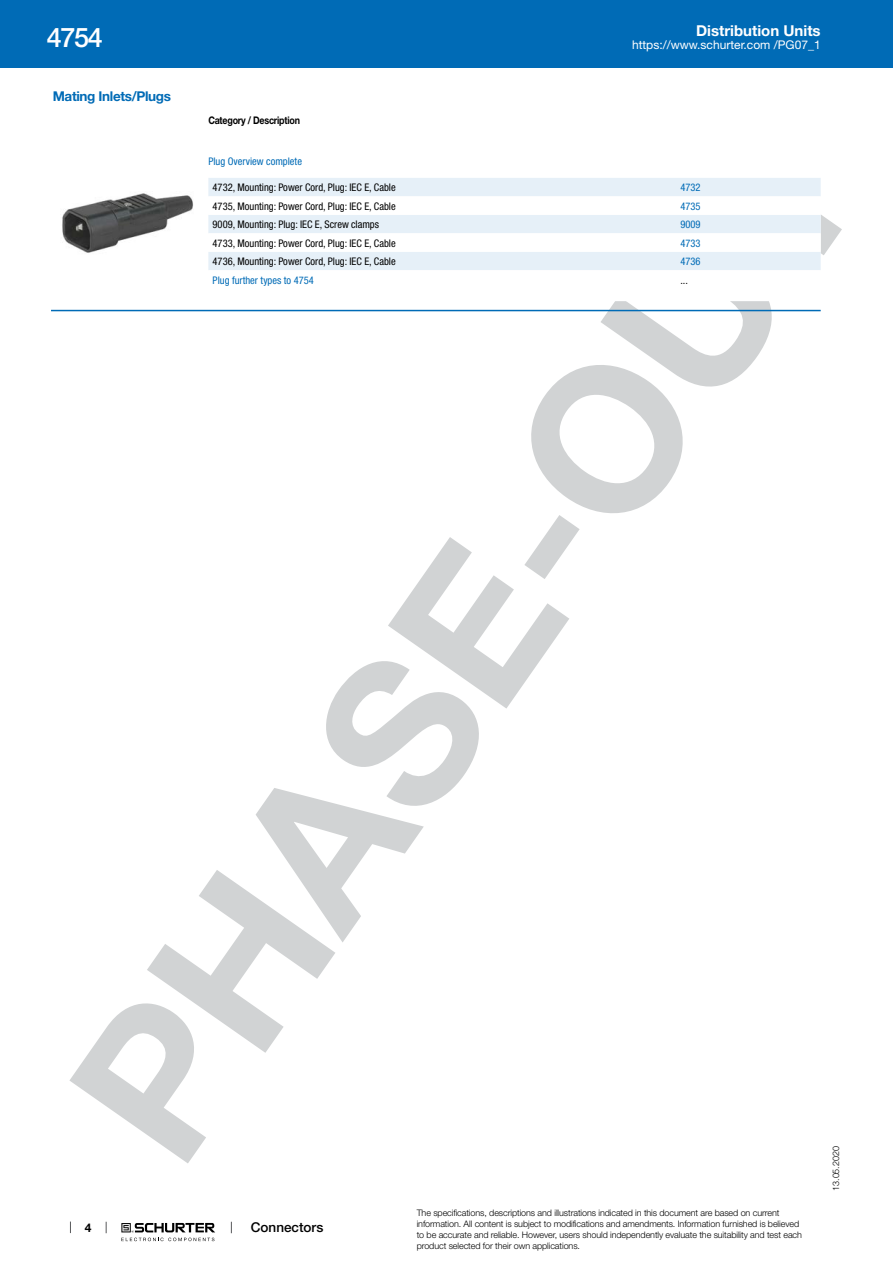
<style>
.page{position:relative;width:893px;height:1263px;background:#fff}
.page>*{position:absolute;margin:0;border:0;box-sizing:border-box;transform-origin:0 0}
.t1{font:700 202.5px "Helvetica Neue LT";color:#d1d3d4}
.t2{font:500 27px "Helvetica Neue LT";color:#fff}
.t3{font:700 15px "Helvetica Neue LT";color:#fff}
.t4{font:700 13.5px "Helvetica Neue LT";letter-spacing:-.025em;color:#006bb6}
.t5{font:500 13.5px "Helvetica Neue LT";color:#000}
.t6{font:12px "Helvetica Neue LT";color:#fff}
.t7{font:700 12px "Helvetica Neue LT";color:#000}
.t8{font:condensed 10.5px "Helvetica Neue LT";color:#000}
.t9{font:condensed 10.5px "Helvetica Neue LT";color:#006bb6}
.t10{font:700 10.5px "Helvetica Neue LT";letter-spacing:-.025em;color:#000;scale:.85 1}
.t11{font:300 9px/10.8px "Helvetica Neue LT";letter-spacing:-.01em;color:#000}
</style>
<div class="page">
<svg style="left:70px;top:1221px;width:1px;height:12px"></svg>
<svg style="left:121px;top:1223px;width:94px;height:18px"></svg>
<div style="left:0;top:0;width:893px;height:68px;background:#006bb6"></div>
<img style="left:62px;top:193px;width:131px;height:60px">
<div style="left:208px;top:178px;width:613px;height:18px;background:#e6f0f8"></div>
<svg style="left:208px;top:215px;width:613px;height:55px;fill:#e6f0f8"></svg>
<hr style="left:51px;top:310px;width:770px;height:1px;background:#006bb6">
<h2 class="t2" style="left:47px;top:21px;width:57px">4754</h2>
<h3 class="t4" style="left:53px;top:88px;width:120px">Mating Inlets/Plugs</h3>
<h3 class="t3" style="left:696px;top:21px;width:126px">Distribution Units</h3>
<h3 class="t6" style="left:632px;top:38px;width:190px">https://www.schurter.com /PG07_1</h3>
<h1 class="t1" style="left:18px;top:1062px;width:1202px;rotate:-55deg">PHASE-OUT</h1>
<p class="t10" style="left:208px;top:114px;width:109px">Category / Description</p>
<p class="t9" style="left:208px;top:155px;width:95px">Plug Overview complete</p>
<p class="t8" style="left:213px;top:181px;width:185px">4732, Mounting: Power Cord, Plug: IEC E, Cable</p>
<p class="t9" style="left:680px;top:181px;width:22px">4732</p>
<p class="t8" style="left:213px;top:200px;width:185px">4735, Mounting: Power Cord, Plug: IEC E, Cable</p>
<p class="t9" style="left:680px;top:200px;width:22px">4735</p>
<p class="t8" style="left:213px;top:218px;width:168px">9009, Mounting: Plug: IEC E, Screw clamps</p>
<p class="t9" style="left:680px;top:218px;width:22px">9009</p>
<p class="t8" style="left:213px;top:237px;width:185px">4733, Mounting: Power Cord, Plug: IEC E, Cable</p>
<p class="t9" style="left:680px;top:237px;width:22px">4733</p>
<p class="t8" style="left:213px;top:255px;width:185px">4736, Mounting: Power Cord, Plug: IEC E, Cable</p>
<p class="t9" style="left:680px;top:255px;width:22px">4736</p>
<p class="t9" style="left:213px;top:274px;width:103px">Plug further types to 4754</p>
<p class="t8" style="left:680px;top:274px;width:9px">...</p>
<p class="t11" style="left:830px;top:1191px;width:46px;rotate:-90deg">13.05.2020</p>
<h3 class="t7" style="left:85px;top:1220px;width:8px">4</h3>
<h3 class="t5" style="left:251px;top:1219px;width:74px">Connectors</h3>
<p class="t11" style="left:417px;top:1207px;width:387px">The specifications, descriptions and illustrations indicated in this document are based on current information. All content is subject to modifications and amendments. Information furnished is believed to be accurate and reliable. However, users should independently evaluate the suitability and test each product selected for their own applications.</p>
</div>
